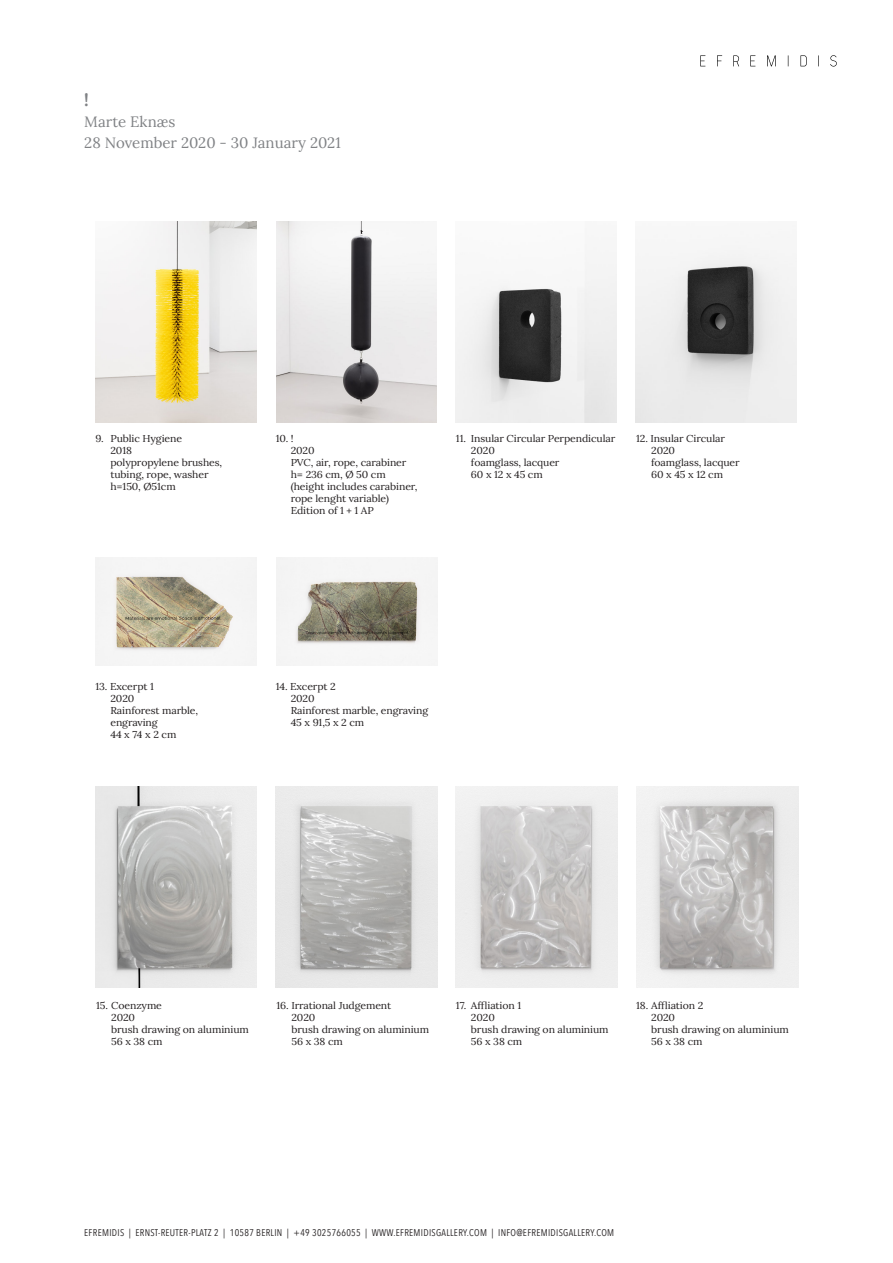
<style>
.page{position:relative;width:893px;height:1263px;background:#fff}
.page>*{position:absolute;margin:0;border:0;box-sizing:border-box;transform-origin:0 0}
.t1{font:700 18px "Lora";color:#808285}
.t2{font:15px "Lora";color:#808285}
.t3{font:10.05px "Lora";letter-spacing:-.01em;color:#231f20;scale:1.05 1}
.t4{font:9.75px "Avenir Next Condensed";letter-spacing:.03em;color:#231f20}
</style>
<div class="page">
<svg style="left:700px;top:55px;width:137px;height:12px"></svg>
<img style="left:95px;top:558px;width:162px;height:107px">
<img style="left:456px;top:786px;width:161px;height:202px">
<img style="left:276px;top:558px;width:162px;height:107px">
<img style="left:637px;top:786px;width:161px;height:202px">
<img style="left:95px;top:786px;width:162px;height:202px">
<img style="left:276px;top:786px;width:161px;height:202px">
<img style="left:95px;top:221px;width:162px;height:202px">
<img style="left:276px;top:221px;width:161px;height:202px">
<img style="left:455px;top:254px;width:161px;height:169px">
<img style="left:635px;top:247px;width:162px;height:176px">
<p class="t1" style="left:84px;top:84px;width:6px">!</p>
<p class="t2" style="left:84px;top:110px;width:93px">Marte Eknæs</p>
<p class="t2" style="left:84px;top:131px;width:258px">28 November 2020 - 30 January 2021</p>
<p class="t3" style="left:95px;top:431px;width:84px">9. Public Hygiene</p>
<p class="t3" style="left:110px;top:443px;width:22px">2018</p>
<p class="t3" style="left:110px;top:455px;width:108px">polypropylene brushes,</p>
<p class="t3" style="left:110px;top:467px;width:95px">tubing, rope, washer</p>
<p class="t3" style="left:110px;top:479px;width:64px">h=150, Ø51cm</p>
<p class="t3" style="left:276px;top:431px;width:19px">10. !</p>
<p class="t3" style="left:291px;top:443px;width:24px">2020</p>
<p class="t3" style="left:291px;top:455px;width:112px">PVC, air, rope, carabiner</p>
<p class="t3" style="left:291px;top:467px;width:92px">h= 236 cm, Ø 50 cm</p>
<p class="t3" style="left:291px;top:479px;width:122px">(height includes carabiner,</p>
<p class="t3" style="left:291px;top:491px;width:95px">rope lenght variable)</p>
<p class="t3" style="left:291px;top:503px;width:81px">Edition of 1 + 1 AP</p>
<p class="t3" style="left:456px;top:431px;width:153px">11. Insular Circular Perpendicular</p>
<p class="t3" style="left:471px;top:443px;width:24px">2020</p>
<p class="t3" style="left:471px;top:455px;width:86px">foamglass, lacquer</p>
<p class="t3" style="left:471px;top:467px;width:70px">60 x 12 x 45 cm</p>
<p class="t3" style="left:636px;top:431px;width:86px">12. Insular Circular</p>
<p class="t3" style="left:651px;top:443px;width:24px">2020</p>
<p class="t3" style="left:651px;top:455px;width:86px">foamglass, lacquer</p>
<p class="t3" style="left:651px;top:467px;width:70px">60 x 45 x 12 cm</p>
<p class="t3" style="left:95px;top:679px;width:57px">13. Excerpt 1</p>
<p class="t3" style="left:110px;top:691px;width:24px">2020</p>
<p class="t3" style="left:110px;top:703px;width:85px">Rainforest marble,</p>
<p class="t3" style="left:110px;top:715px;width:46px">engraving</p>
<p class="t3" style="left:110px;top:727px;width:64px">44 x 74 x 2 cm</p>
<p class="t3" style="left:276px;top:679px;width:59px">14. Excerpt 2</p>
<p class="t3" style="left:291px;top:691px;width:24px">2020</p>
<p class="t3" style="left:291px;top:703px;width:132px">Rainforest marble, engraving</p>
<p class="t3" style="left:291px;top:715px;width:72px">45 x 91,5 x 2 cm</p>
<p class="t3" style="left:96px;top:998px;width:64px">15. Coenzyme</p>
<p class="t3" style="left:111px;top:1010px;width:24px">2020</p>
<p class="t3" style="left:111px;top:1022px;width:133px">brush drawing on aluminium</p>
<p class="t3" style="left:111px;top:1034px;width:50px">56 x 38 cm</p>
<p class="t3" style="left:276px;top:998px;width:111px">16. Irrational Judgement</p>
<p class="t3" style="left:291px;top:1010px;width:24px">2020</p>
<p class="t3" style="left:291px;top:1022px;width:133px">brush drawing on aluminium</p>
<p class="t3" style="left:291px;top:1034px;width:50px">56 x 38 cm</p>
<p class="t3" style="left:456px;top:998px;width:64px">17. Affliation 1</p>
<p class="t3" style="left:471px;top:1010px;width:24px">2020</p>
<p class="t3" style="left:471px;top:1022px;width:133px">brush drawing on aluminium</p>
<p class="t3" style="left:471px;top:1034px;width:50px">56 x 38 cm</p>
<p class="t3" style="left:636px;top:998px;width:65px">18. Affliation 2</p>
<p class="t3" style="left:651px;top:1010px;width:24px">2020</p>
<p class="t3" style="left:651px;top:1022px;width:133px">brush drawing on aluminium</p>
<p class="t3" style="left:651px;top:1034px;width:50px">56 x 38 cm</p>
<p class="t4" style="left:84px;top:1224px;width:531px">EFREMIDIS | ERNST-REUTER-PLATZ 2 | 10587 BERLIN | +49 3025766055 | WWW.EFREMIDISGALLERY.COM | INFO@EFREMIDISGALLERY.COM</p>
</div>
